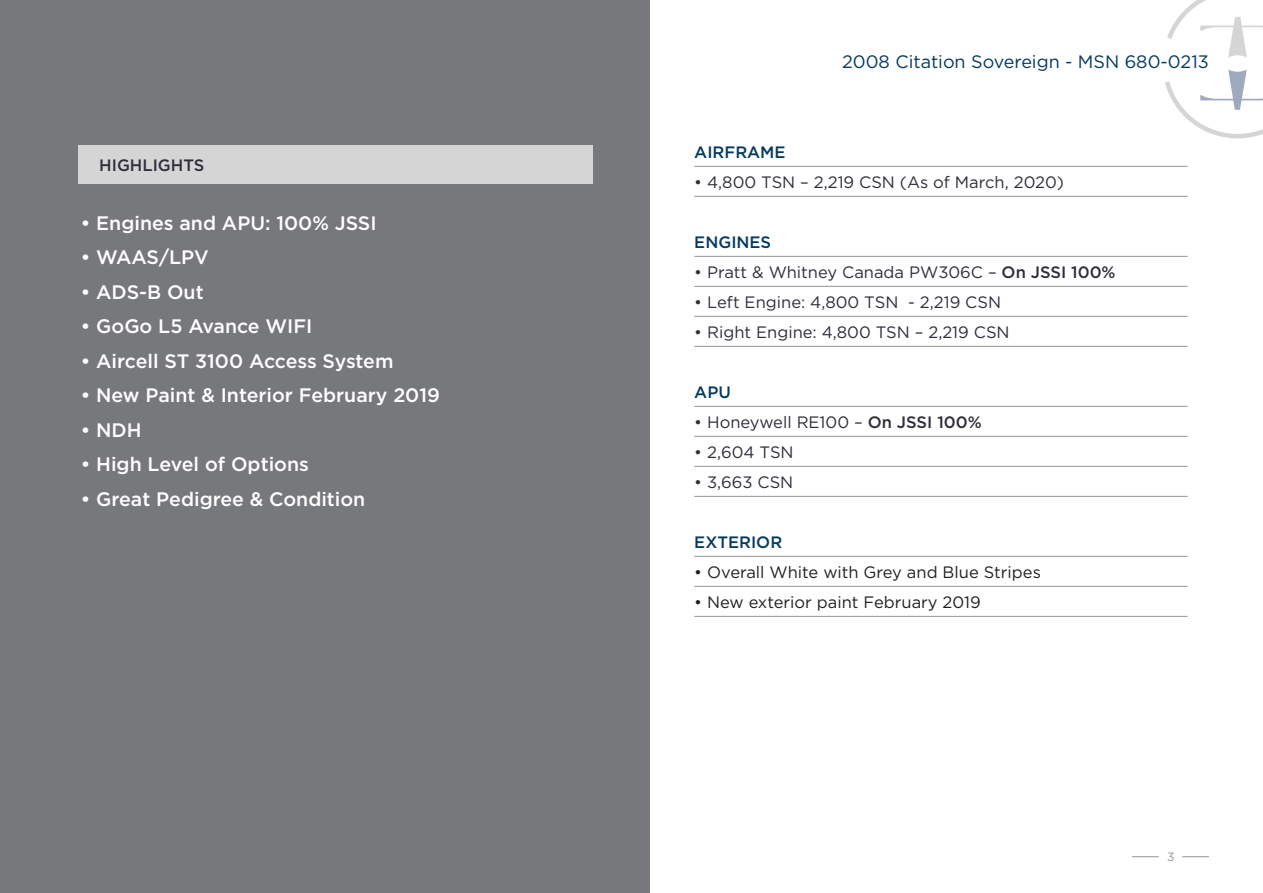
<style>
.page{position:relative;width:1263px;height:893px;background:#fff}
.page>*{position:absolute;margin:0;border:0;box-sizing:border-box;transform-origin:0 0}
.t1{font:500 19.5px "Gotham";color:#fff}
.t2{font:18px "Gotham";color:#043a60}
.t3{font:16.5px "Gotham";color:#2f2e3a}
.t4{font:16.5px "Gotham";color:#231f20}
.t5{font:500 16.5px "Gotham";color:#043a60}
.t6{font:500 16.5px "Gotham";color:#2f2e3a}
.t7{font:12px "Gotham";color:#909599}
.s1{font-weight:500}
</style>
<div class="page">
<svg style="left:1165px;top:0;width:98px;height:139px"></svg>
<svg style="left:1132px;top:856px;width:27px;height:1px"></svg>
<svg style="left:1182px;top:856px;width:27px;height:1px"></svg>
<div style="left:0;top:0;width:649px;height:893px;background:#77787b"></div>
<hr style="left:694px;top:166px;width:493px;height:1px;background:#909599">
<hr style="left:694px;top:196px;width:493px;height:1px;background:#909599">
<hr style="left:694px;top:256px;width:493px;height:1px;background:#909599">
<hr style="left:694px;top:286px;width:493px;height:1px;background:#909599">
<hr style="left:694px;top:316px;width:493px;height:1px;background:#909599">
<hr style="left:694px;top:346px;width:493px;height:1px;background:#909599">
<hr style="left:694px;top:406px;width:493px;height:1px;background:#909599">
<hr style="left:694px;top:436px;width:493px;height:1px;background:#909599">
<hr style="left:694px;top:466px;width:493px;height:1px;background:#909599">
<hr style="left:694px;top:496px;width:493px;height:1px;background:#909599">
<hr style="left:694px;top:556px;width:493px;height:1px;background:#909599">
<hr style="left:694px;top:586px;width:493px;height:1px;background:#909599">
<hr style="left:694px;top:616px;width:493px;height:1px;background:#909599">
<div style="left:78px;top:145px;width:514px;height:39px;background:#d6d5d6"></div>
<p class="t6" style="left:99px;top:158px;width:107px">HIGHLIGHTS</p>
<p class="t1" style="left:81px;top:215px;width:297px">• Engines and APU: 100% JSSI</p>
<p class="t1" style="left:81px;top:249px;width:129px">• WAAS/LPV</p>
<p class="t1" style="left:81px;top:284px;width:124px">• ADS-B Out</p>
<p class="t1" style="left:81px;top:318px;width:233px">• GoGo L5 Avance WIFI</p>
<p class="t1" style="left:81px;top:353px;width:314px">• Aircell ST 3100 Access System</p>
<p class="t1" style="left:81px;top:387px;width:361px">• New Paint &amp; Interior February 2019</p>
<p class="t1" style="left:81px;top:422px;width:62px">• NDH</p>
<p class="t1" style="left:81px;top:456px;width:230px">• High Level of Options</p>
<p class="t1" style="left:81px;top:491px;width:286px">• Great Pedigree &amp; Condition</p>
<p class="t2" style="left:842px;top:54px;width:368px">2008 Citation Sovereign - MSN 680-0213</p>
<p class="t5" style="left:694px;top:145px;width:93px">AIRFRAME</p>
<p class="t3" style="left:694px;top:175px;width:371px">• 4,800 TSN – 2,219 CSN (As of March, 2020)</p>
<p class="t5" style="left:694px;top:235px;width:78px">ENGINES</p>
<p class="t3" style="left:694px;top:265px;width:423px">• Pratt &amp; Whitney Canada PW306C – <span class="s1">On JSSI 100%</span></p>
<p class="t3" style="left:694px;top:295px;width:308px">• Left Engine: 4,800 TSN - 2,219 CSN</p>
<p class="t3" style="left:694px;top:325px;width:317px">• Right Engine: 4,800 TSN – 2,219 CSN</p>
<p class="t5" style="left:694px;top:385px;width:38px">APU</p>
<p class="t3" style="left:694px;top:415px;width:289px">• Honeywell RE100 – <span class="s1">On JSSI 100%</span></p>
<p class="t3" style="left:694px;top:445px;width:101px">• 2,604 TSN</p>
<p class="t3" style="left:694px;top:475px;width:101px">• 3,663 CSN</p>
<p class="t5" style="left:694px;top:535px;width:89px">EXTERIOR</p>
<p class="t4" style="left:694px;top:565px;width:348px">• Overall White with Grey and Blue Stripes</p>
<p class="t4" style="left:694px;top:595px;width:288px">• New exterior paint February 2019</p>
<p class="t7" style="left:1167px;top:852px;width:9px">3</p>
</div>
